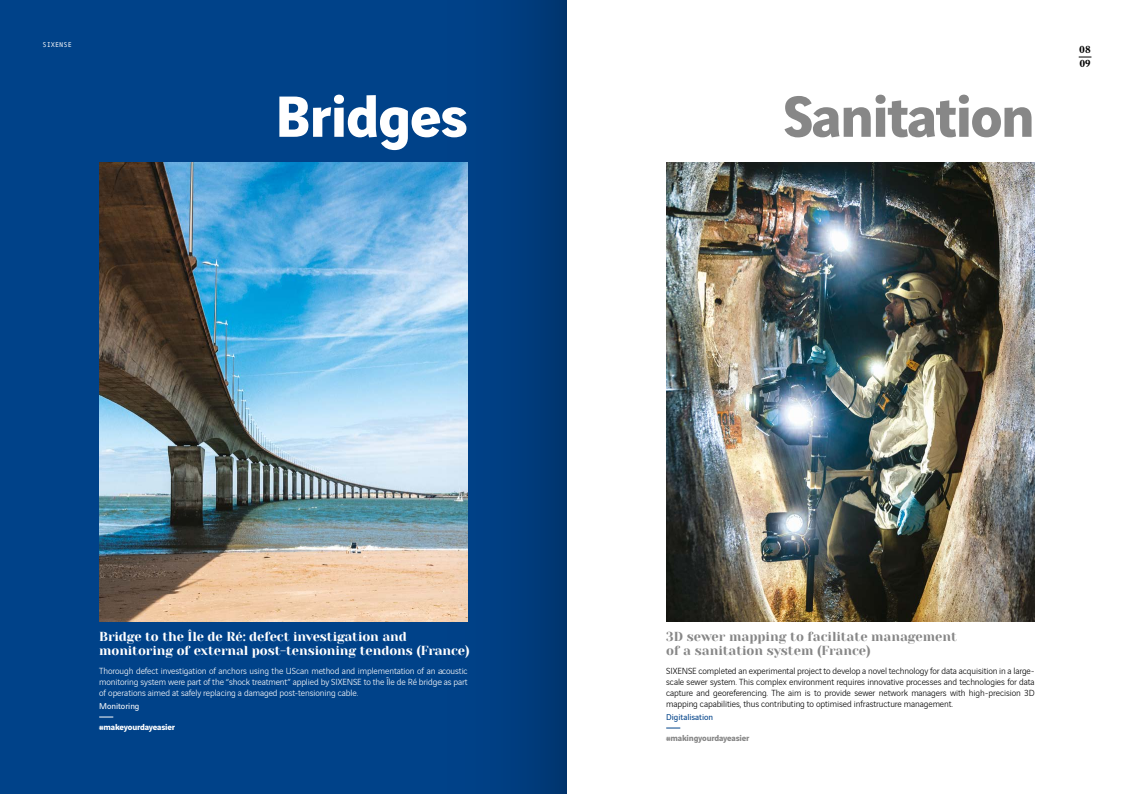
<style>
.page{position:relative;width:1134px;height:794px;background:#fff}
.page>*{position:absolute;margin:0;border:0;box-sizing:border-box;transform-origin:0 0}
.t1{font:700 62px "Vinci Sans";letter-spacing:-.03em;color:#878787}
.t2{font:700 62px "Vinci Sans";letter-spacing:-.02em;color:#fff}
.t3{font:13px/14px "Yeseva One";letter-spacing:-.005em;color:#fff}
.t4{font:13px/14px "Yeseva One";color:#878787}
.t5{font:300 9.5px/11px "Vinci Sans";letter-spacing:-.01em;color:#000;text-align:justify}
.t6{font:300 9.5px/11px "Vinci Sans";letter-spacing:-.01em;color:#fff;text-align:justify}
.t7{font:700 9.1px/14.5px "Libre Caslon Text";color:#000}
.t8{font:700 9px "Vinci Sans";letter-spacing:-.02em;color:#878787}
.t9{font:700 9px "Vinci Sans";letter-spacing:-.02em;color:#fff}
.t10{font:9px "Vinci Sans";color:#004289}
.t11{font:9px "Vinci Sans";color:#fff}
.t12{font:7px "Andale Mono";color:#fff}
</style>
<div class="page">
<div style="left:0;top:0;width:567px;height:794px;background:#004289"></div>
<img style="left:666px;top:162px;width:369px;height:459px">
<svg style="left:666px;top:728px;width:14px;height:1px"></svg>
<img style="left:99px;top:162px;width:340px;height:459px">
<svg style="left:99px;top:717px;width:14px;height:1px"></svg>
<svg style="left:1079px;top:57px;width:12px;height:1px"></svg>
<svg style="left:439px;top:0;width:128px;height:794px"></svg>
<p class="t12" style="left:43px;top:40px;width:31px">SIXENSE</p>
<h1 class="t2" style="left:275px;top:67px;width:194px">Bridges</h1>
<h2 class="t3" style="left:99px;top:629px;width:372px">Bridge to the Île de Ré: defect investigation and monitoring of external post-tensioning tendons (France)</h2>
<p class="t6" style="left:99px;top:664px;width:370px">Thorough defect investigation of anchors using the UScan method and implementation of an acoustic monitoring system were part of the “shock treatment” applied by SIXENSE to the Île de Ré bridge as part of operations aimed at safely replacing a damaged post-tensioning cable.</p>
<p class="t11" style="left:99px;top:699px;width:42px">Monitoring</p>
<p class="t9" style="left:99px;top:720px;width:77px">#makeyourdayeasier</p>
<h1 class="t1" style="left:783px;top:67px;width:253px">Sanitation</h1>
<p class="t7" style="left:1079px;top:42px;width:13px">08<br>09</p>
<h2 class="t4" style="left:666px;top:629px;width:292px">3D sewer mapping to facilitate management of a sanitation system (France)</h2>
<p class="t5" style="left:666px;top:664px;width:370px">SIXENSE completed an experimental project to develop a novel technology for data acquisition in a large&shy;scale sewer system. This complex environment requires innovative processes and technologies for data capture and georeferencing. The aim is to provide sewer network managers with high-precision 3D mapping capabilities, thus contributing to optimised infrastructure management.</p>
<p class="t10" style="left:666px;top:710px;width:48px">Digitalisation</p>
<p class="t8" style="left:666px;top:731px;width:85px">#makingyourdayeasier</p>
</div>
